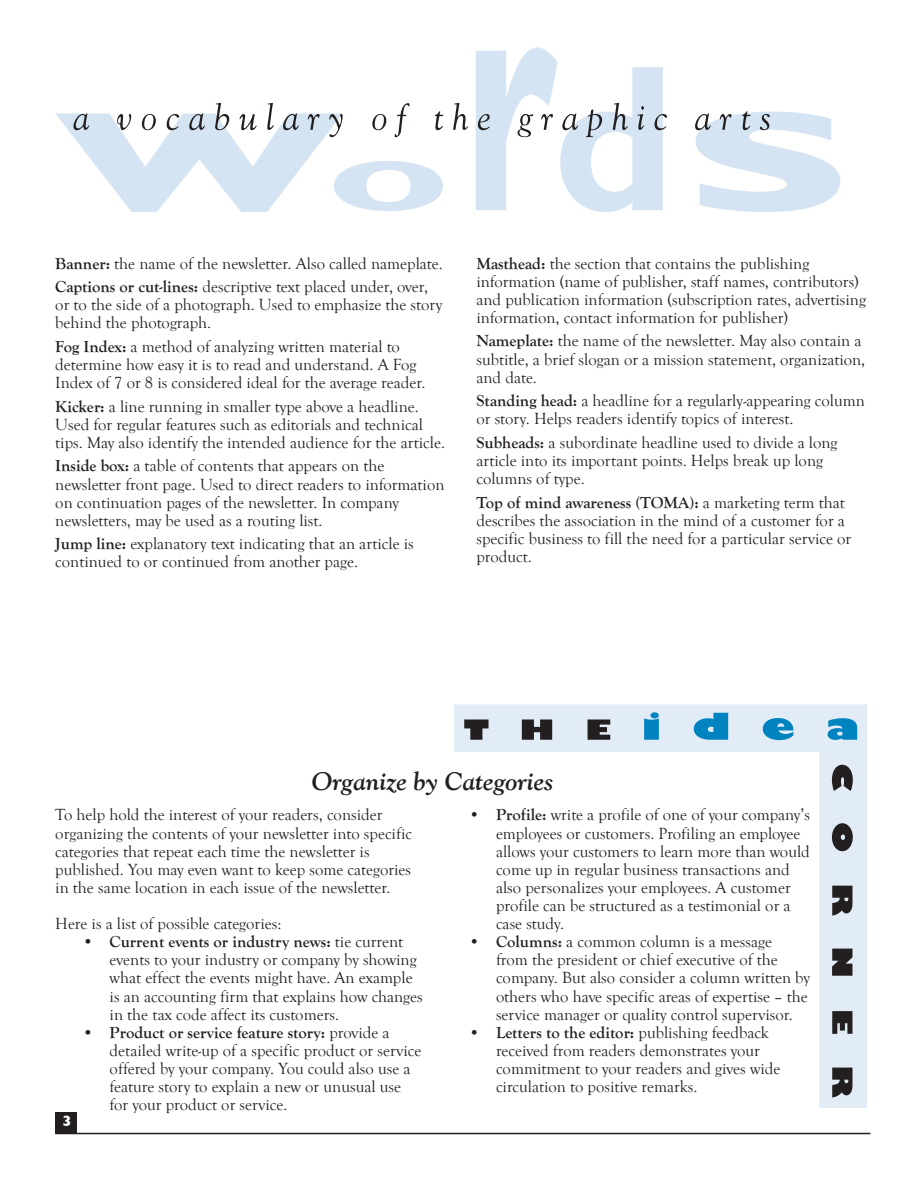
<style>
.page{position:relative;width:918px;height:1188px;background:#fff}
.page>*{position:absolute;margin:0;border:0;box-sizing:border-box;transform-origin:0 0}
.t1{font:italic 700 25.65px "Goudy Old Style";color:#231f20}
.t2{font:16.65px/18.1px "Goudy Old Style T";color:#231f20}
.t3{font:700 15.15px "Gill Sans";color:#fff}
.s1{font-weight:700}
</style>
<div class="page">
<svg style="left:454px;top:704px;width:413px;height:404px"></svg>
<svg style="left:464px;top:719px;width:25px;height:21px"></svg>
<svg style="left:522px;top:719px;width:30px;height:21px"></svg>
<svg style="left:588px;top:719px;width:22px;height:21px"></svg>
<svg style="left:644px;top:712px;width:15px;height:28px"></svg>
<svg style="left:694px;top:713px;width:34px;height:27px"></svg>
<svg style="left:763px;top:718px;width:31px;height:22px"></svg>
<svg style="left:828px;top:718px;width:29px;height:22px"></svg>
<svg style="left:832px;top:765px;width:21px;height:26px"></svg>
<svg style="left:832px;top:823px;width:21px;height:28px"></svg>
<svg style="left:832px;top:886px;width:20px;height:30px"></svg>
<svg style="left:832px;top:949px;width:20px;height:27px"></svg>
<svg style="left:832px;top:1011px;width:20px;height:23px"></svg>
<svg style="left:832px;top:1068px;width:20px;height:30px"></svg>
<div style="left:55px;top:1113px;width:22px;height:21px;background:#231f20"></div>
<hr style="left:55px;top:1133px;width:815px;height:1px;background:#231f20">
<svg style="left:55px;top:103px;width:388px;height:109px"></svg>
<svg style="left:453px;top:103px;width:15px;height:27px"></svg>
<svg style="left:476px;top:48px;width:191px;height:164px"></svg>
<svg style="left:695px;top:111px;width:145px;height:101px"></svg>
<p class="t2" style="left:55px;top:252px;width:389px;line-height:23.5px"><span class="s1">Banner:</span> the name of the newsletter. Also called nameplate.<br><span class="s1">Captions or cut-lines:</span> descriptive text placed under, over,</p>
<p class="t2" style="left:55px;top:296px;width:388px">or to the side of a photograph. Used to emphasize the story behind the photograph.</p>
<p class="t2" style="left:55px;top:338px;width:372px"><span class="s1">Fog Index:</span> a method of analyzing written material to determine how easy it is to read and understand. A Fog<br>Index of 7 or 8 is considered ideal for the average reader.</p>
<p class="t2" style="left:55px;top:397px;width:391px"><span class="s1">Kicker:</span> a line running in smaller type above a headline.<br>Used for regular features such as editorials and technical tips. May also identify the intended audience for the article.</p>
<p class="t2" style="left:55px;top:457px;width:391px"><span class="s1">Inside box:</span> a table of contents that appears on the newsletter front page. Used to direct readers to information on continuation pages of the newsletter. In company newsletters, may be used as a routing list.</p>
<p class="t2" style="left:55px;top:535px;width:360px"><span class="s1">Jump line:</span> explanatory text indicating that an article is continued to or continued from another page.</p>
<p class="t2" style="left:476px;top:254px;width:391px"><span class="s1">Masthead:</span> the section that contains the publishing information (name of publisher, staff names, contributors) and publication information (subscription rates, advertising information, contact information for publisher)</p>
<p class="t2" style="left:476px;top:332px;width:390px"><span class="s1">Nameplate:</span> the name of the newsletter. May also contain a subtitle, a brief slogan or a mission statement, organization, and date.</p>
<p class="t2" style="left:476px;top:392px;width:390px"><span class="s1">Standing head:</span> a headline for a regularly-appearing column or story. Helps readers identify topics of interest.</p>
<p class="t2" style="left:476px;top:434px;width:363px"><span class="s1">Subheads:</span> a subordinate headline used to divide a long article into its important points. Helps break up long columns of type.</p>
<p class="t2" style="left:476px;top:493px;width:376px"><span class="s1">Top of mind awareness (TOMA):</span> a marketing term that describes the association in the mind of a customer for a specific business to fill the need for a particular service or product.</p>
<h1 class="t1" style="left:312px;top:765px;width:243px">Organize by Categories</h1>
<p class="t2" style="left:55px;top:806px;width:358px">To help hold the interest of your readers, consider organizing the contents of your newsletter into specific categories that repeat each time the newsletter is published. You may even want to keep some categories in the same location in each issue of the newsletter.</p>
<p class="t2" style="left:55px;top:915px;width:228px">Here is a list of possible categories:</p>
<p class="t2" style="left:110px;top:933px;width:315px;text-indent:-27px">• <span class="s1">Current events or industry news:</span> tie current events to your industry or company by showing what effect the events might have. An example is an accounting firm that explains how changes in the tax code affect its customers.</p>
<p class="t2" style="left:110px;top:1024px;width:313px;text-indent:-27px">• <span class="s1">Product or service feature story:</span> provide a detailed write-up of a specific product or service offered by your company. You could also use a feature story to explain a new or unusual use for your product or service.</p>
<p class="t2" style="left:496px;top:806px;width:315px;text-indent:-27px">• <span class="s1">Profile:</span> write a profile of one of your company’s employees or customers. Profiling an employee allows your customers to learn more than would come up in regular business transactions and also personalizes your employees. A customer profile can be structured as a testimonial or a case study.</p>
<p class="t2" style="left:496px;top:933px;width:315px;text-indent:-27px">• <span class="s1">Columns:</span> a common column is a message<br>from the president or chief executive of the company. But also consider a column written by others who have specific areas of expertise – the service manager or quality control supervisor.</p>
<p class="t2" style="left:496px;top:1024px;width:286px;text-indent:-27px">• <span class="s1">Letters to the editor:</span> publishing feedback received from readers demonstrates your commitment to your readers and gives wide circulation to positive remarks.</p>
<p class="t3" style="left:62px;top:1109px;width:10px">3</p>
</div>
